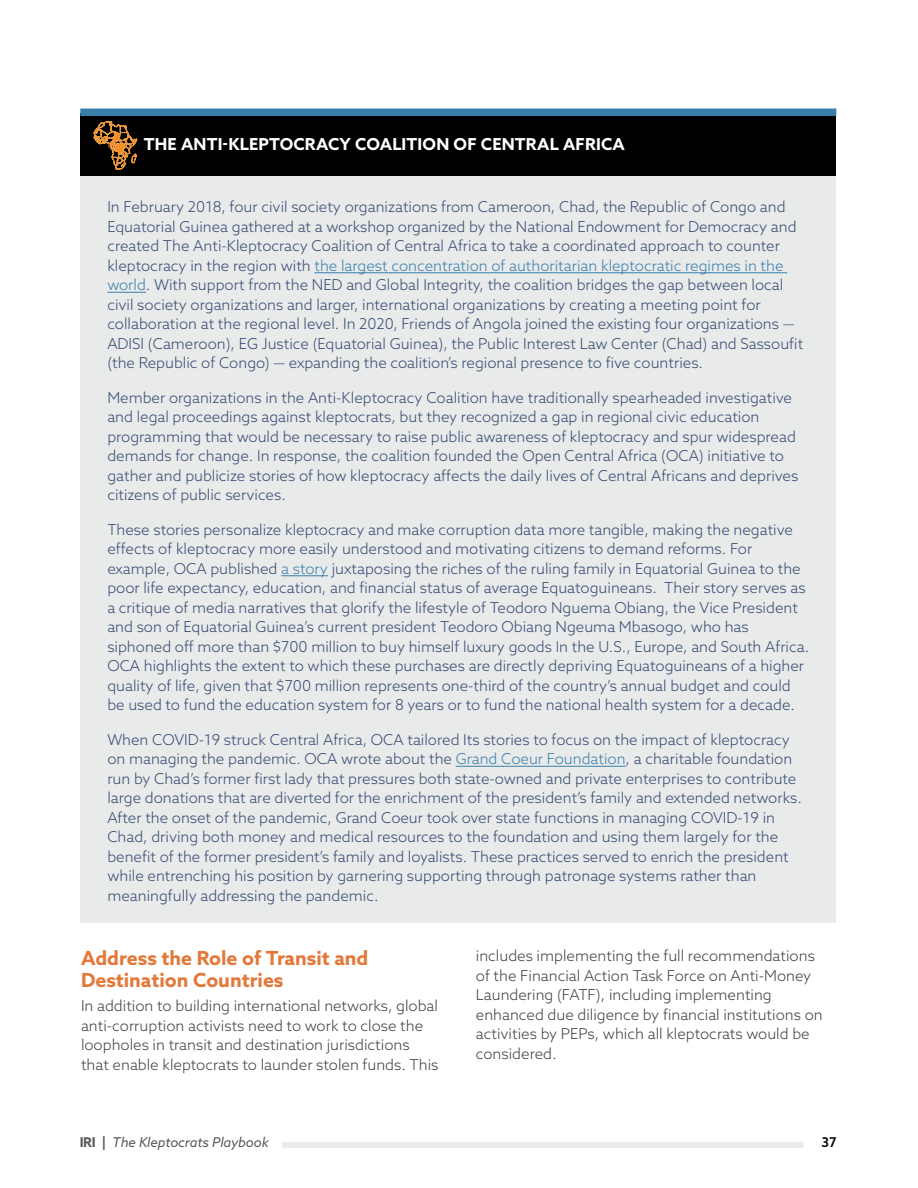
<style>
.page{position:relative;width:918px;height:1188px;background:#fff}
.page>*{position:absolute;margin:0;border:0;box-sizing:border-box;transform-origin:0 0}
.t1{font:700 19.5px/22.5px "Azo Sans";color:#e2793a}
.t2{font:700 16.5px "Azo Sans";letter-spacing:.01em;color:#fff}
.t3{font:300 15px/19.5px "Azo Sans";color:#354b72}
.t4{font:300 15px/19.5px "Azo Sans";color:#414042}
.t5{font:italic 13.5px "Azo Sans";letter-spacing:-.01em;color:#000}
.t6{font:500 13.5px "Azo Sans";color:#000}
.s1{color:#397fac}
.s2{font-weight:700;font-style:normal}
</style>
<div class="page">
<div style="left:282px;top:1142px;width:522px;height:6px;background:#e8ece7"></div>
<div style="left:80px;top:110px;width:756px;height:813px;background:#e9eaea"></div>
<div style="left:80px;top:113px;width:756px;height:63px;background:#000"></div>
<div style="left:80px;top:109px;width:756px;height:7px;background:#397fac"></div>
<hr style="left:314px;top:272px;width:473px;height:1px;background:#397fac">
<hr style="left:107px;top:292px;width:39px;height:1px;background:#397fac">
<hr style="left:281px;top:575px;width:47px;height:1px;background:#397fac">
<hr style="left:456px;top:766px;width:170px;height:1px;background:#397fac">
<svg style="left:93px;top:121px;width:44px;height:49px"></svg>
<p class="t2" style="left:144px;top:133px;width:483px">THE ANTI-KLEPTOCRACY COALITION OF CENTRAL AFRICA</p>
<p class="t3" style="left:107px;top:197px;width:697px">In February 2018, four civil society organizations from Cameroon, Chad, the Republic of Congo and Equatorial Guinea gathered at a workshop organized by the National Endowment for Democracy and created The Anti-Kleptocracy Coalition of Central Africa to take a coordinated approach to counter kleptocracy in the region with <span class="s1">the largest concentration of authoritarian kleptocratic regimes in the world</span>. With support from the NED and Global Integrity, the coalition bridges the gap between local civil society organizations and larger, international organizations by creating a meeting point for collaboration at the regional level. In 2020, Friends of Angola joined the existing four organizations — ADISI (Cameroon), EG Justice (Equatorial Guinea), the Public Interest Law Center (Chad) and Sassoufit (the Republic of Congo) — expanding the coalition’s regional presence to five countries.</p>
<p class="t3" style="left:107px;top:388px;width:693px">Member organizations in the Anti-Kleptocracy Coalition have traditionally spearheaded investigative and legal proceedings against kleptocrats, but they recognized a gap in regional civic education programming that would be necessary to raise public awareness of kleptocracy and spur widespread demands for change. In response, the coalition founded the Open Central Africa (OCA) initiative to gather and publicize stories of how kleptocracy affects the daily lives of Central Africans and deprives citizens of public services.</p>
<p class="t3" style="left:107px;top:520px;width:703px">These stories personalize kleptocracy and make corruption data more tangible, making the negative effects of kleptocracy more easily understood and motivating citizens to demand reforms. For example, OCA published <span class="s1">a story</span> juxtaposing the riches of the ruling family in Equatorial Guinea to the poor life expectancy, education, and financial status of average Equatoguineans. Their story serves as a critique of media narratives that glorify the lifestyle of Teodoro Nguema Obiang, the Vice President and son of Equatorial Guinea’s current president Teodoro Obiang Ngeuma Mbasogo, who has siphoned off more than $700 million to buy himself luxury goods In the U.S., Europe, and South Africa.<br>OCA highlights the extent to which these purchases are directly depriving Equatoguineans of a higher quality of life, given that $700 million represents one-third of the country’s annual budget and could be used to fund the education system for 8 years or to fund the national health system for a decade.</p>
<p class="t3" style="left:107px;top:730px;width:696px">When COVID-19 struck Central Africa, OCA tailored Its stories to focus on the impact of kleptocracy on managing the pandemic. OCA wrote about the <span class="s1">Grand Coeur Foundation</span>, a charitable foundation run by Chad’s former first lady that pressures both state-owned and private enterprises to contribute large donations that are diverted for the enrichment of the president’s family and extended networks.<br>After the onset of the pandemic, Grand Coeur took over state functions in managing COVID-19 in Chad, driving both money and medical resources to the foundation and using them largely for the benefit of the former president’s family and loyalists. These practices served to enrich the president while entrenching his position by garnering supporting through patronage systems rather than meaningfully addressing the pandemic.</p>
<h1 class="t1" style="left:81px;top:946px;width:289px">Address the Role of Transit and<br>Destination Countries</h1>
<p class="t4" style="left:81px;top:996px;width:359px">In addition to building international networks, global anti-corruption activists need to work to close the loopholes in transit and destination jurisdictions that enable kleptocrats to launder stolen funds. This</p>
<p class="t4" style="left:476px;top:946px;width:348px">includes implementing the full recommendations of the Financial Action Task Force on Anti-Money Laundering (FATF), including implementing enhanced due diligence by financial institutions on activities by PEPs, which all kleptocrats would be considered.</p>
<p class="t5" style="left:79px;top:1133px;width:191px"><span class="s2">IRI |</span> The Kleptocrats Playbook</p>
<p class="t6" style="left:822px;top:1134px;width:17px">37</p>
</div>
